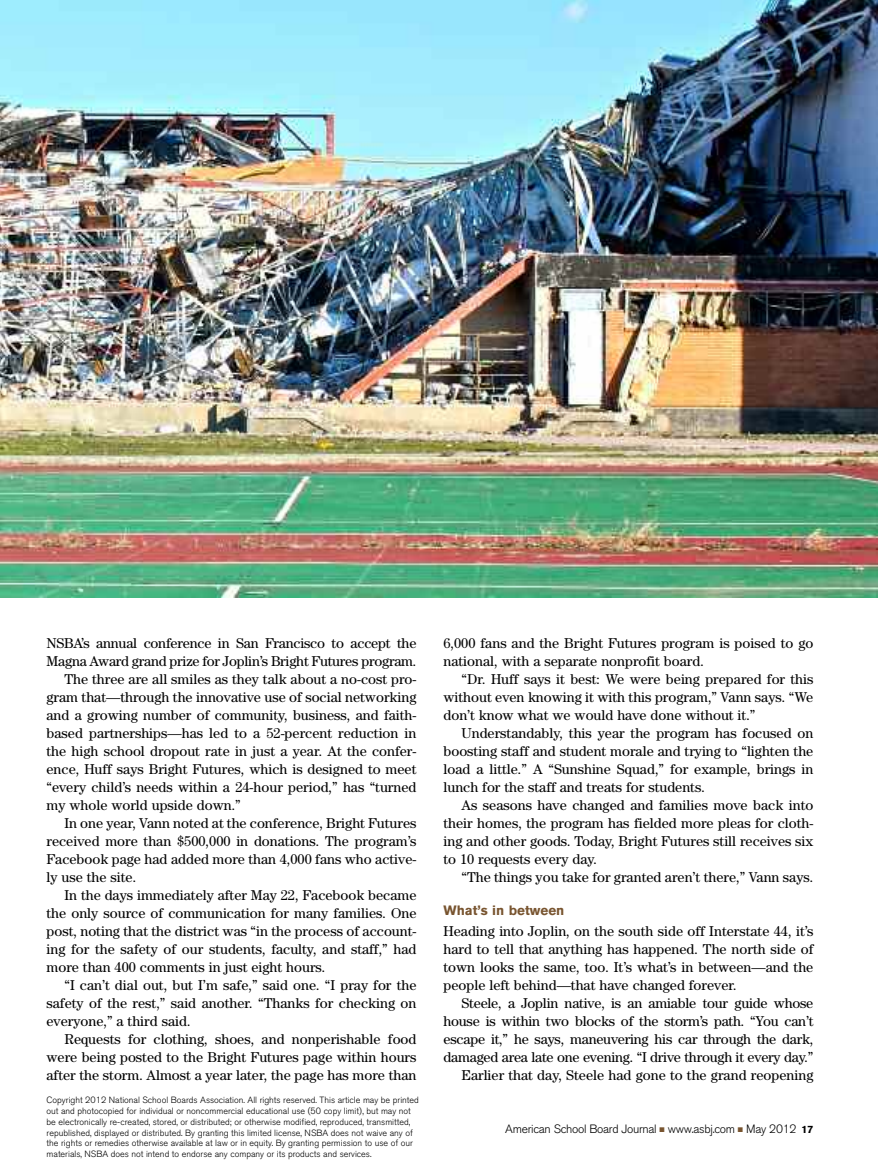
<style>
.page{position:relative;width:878px;height:1175px;background:#fff}
.page>*{position:absolute;margin:0;border:0;box-sizing:border-box;transform-origin:0 0}
.t1{font:14.25px/18px "Century";color:#000;text-align:justify}
.t2{font:700 13.5px "Akzidenz Grotesk BQ";color:#78542f}
.t3{font:300 12px "Akzidenz Grotesk BQ";letter-spacing:-.025em;color:#000}
.t4{font:300 9px/10.8px "Akzidenz Grotesk BQ";color:#000}
.s1{color:#78542f}
.s2{font-weight:700;font-size:10.5px}
</style>
<div class="page">
<img style="left:0;top:0;width:878px;height:597px">
<p class="t1" style="left:46px;top:635px;width:371px">NSBA’s annual conference in San Francisco to accept the</p>
<p class="t1" style="left:47px;top:653px;width:371px">Magna Award grand prize for Joplin’s Bright Futures program.</p>
<p class="t1" style="left:65px;top:671px;width:353px">The three are all smiles as they talk about a no-cost pro-</p>
<p class="t1" style="left:47px;top:689px;width:371px">gram that—through the innovative use of social networking</p>
<p class="t1" style="left:47px;top:707px;width:371px">and a growing number of community, business, and faith-</p>
<p class="t1" style="left:47px;top:725px;width:371px">based partnerships—has led to a 52-percent reduction in</p>
<p class="t1" style="left:47px;top:743px;width:371px">the high school dropout rate in just a year. At the confer-</p>
<p class="t1" style="left:47px;top:761px;width:371px">ence, Huff says Bright Futures, which is designed to meet</p>
<p class="t1" style="left:47px;top:779px;width:371px">“every child’s needs within a 24-hour period,” has “turned</p>
<p class="t1" style="left:47px;top:797px;width:196px">my whole world upside down.”</p>
<p class="t1" style="left:64px;top:815px;width:353px">In one year, Vann noted at the conference, Bright Futures</p>
<p class="t1" style="left:46px;top:833px;width:371px">received more than $500,000 in donations. The program’s</p>
<p class="t1" style="left:46px;top:851px;width:371px">Facebook page had added more than 4,000 fans who active-</p>
<p class="t1" style="left:47px;top:869px;width:91px">ly use the site.</p>
<p class="t1" style="left:65px;top:887px;width:353px">In the days immediately after May 22, Facebook became</p>
<p class="t1" style="left:47px;top:905px;width:371px">the only source of communication for many families. One</p>
<p class="t1" style="left:47px;top:923px;width:371px">post, noting that the district was “in the process of account-</p>
<p class="t1" style="left:47px;top:941px;width:371px">ing for the safety of our students, faculty, and staff,” had</p>
<p class="t1" style="left:47px;top:959px;width:280px">more than 400 comments in just eight hours.</p>
<p class="t1" style="left:65px;top:977px;width:353px">“I can’t dial out, but I’m safe,” said one. “I pray for the</p>
<p class="t1" style="left:47px;top:995px;width:371px">safety of the rest,” said another. “Thanks for checking on</p>
<p class="t1" style="left:47px;top:1013px;width:145px">everyone,” a third said.</p>
<p class="t1" style="left:65px;top:1031px;width:353px">Requests for clothing, shoes, and nonperishable food</p>
<p class="t1" style="left:46px;top:1049px;width:371px">were being posted to the Bright Futures page within hours</p>
<p class="t1" style="left:46px;top:1067px;width:371px">after the storm. Almost a year later, the page has more than</p>
<p class="t4" style="left:46px;top:1095px;width:374px">Copyright 2012 National School Boards Association. All rights reserved. This article may be printed out and photocopied for individual or noncommercial educational use (50 copy limit), but may not be electronically re-created, stored, or distributed; or otherwise modified, reproduced, transmitted, republished, displayed or distributed. By granting this limited license, NSBA does not waive any of the rights or remedies otherwise available at law or in equity. By granting permission to use of our materials, NSBA does not intend to endorse any company or its products and services.</p>
<p class="t1" style="left:443px;top:635px;width:371px">6,000 fans and the Bright Futures program is poised to go national, with a separate nonprofit board.</p>
<p class="t1" style="left:443px;top:671px;width:371px;text-indent:18px">“Dr. Huff says it best: We were being prepared for this without even knowing it with this program,” Vann says. “We don’t know what we would have done without it.”</p>
<p class="t1" style="left:443px;top:725px;width:371px;text-indent:18px">Understandably, this year the program has focused on boosting staff and student morale and trying to “lighten the load a little.” A “Sunshine Squad,” for example, brings in lunch for the staff and treats for students.</p>
<p class="t1" style="left:443px;top:797px;width:371px;text-indent:18px">As seasons have changed and families move back into their homes, the program has fielded more pleas for cloth&shy;ing and other goods. Today, Bright Futures still receives six to 10 requests every day.</p>
<p class="t1" style="left:461px;top:869px;width:353px">“The things you take for granted aren’t there,” Vann says.</p>
<p class="t2" style="left:443px;top:905px;width:122px">What’s in between</p>
<p class="t1" style="left:443px;top:923px;width:371px">Heading into Joplin, on the south side off Interstate 44, it’s hard to tell that anything has happened. The north side of town looks the same, too. It’s what’s in between—and the people left behind—that have changed forever.</p>
<p class="t1" style="left:443px;top:995px;width:371px;text-align:right">Steele, a Joplin native, is an amiable tour guide whose house is within two blocks of the storm’s path. “You can’t escape it,” he says, maneuvering his car through the dark, damaged area late one evening. “I drive through it every day.” Earlier that day, Steele had gone to the grand reopening</p>
<p class="t3" style="left:505px;top:1124px;width:309px">American School Board Journal <span class="s1">■</span> www.asbj.com <span class="s1">■</span> May 2012 <span class="s2">17</span></p>
</div>
